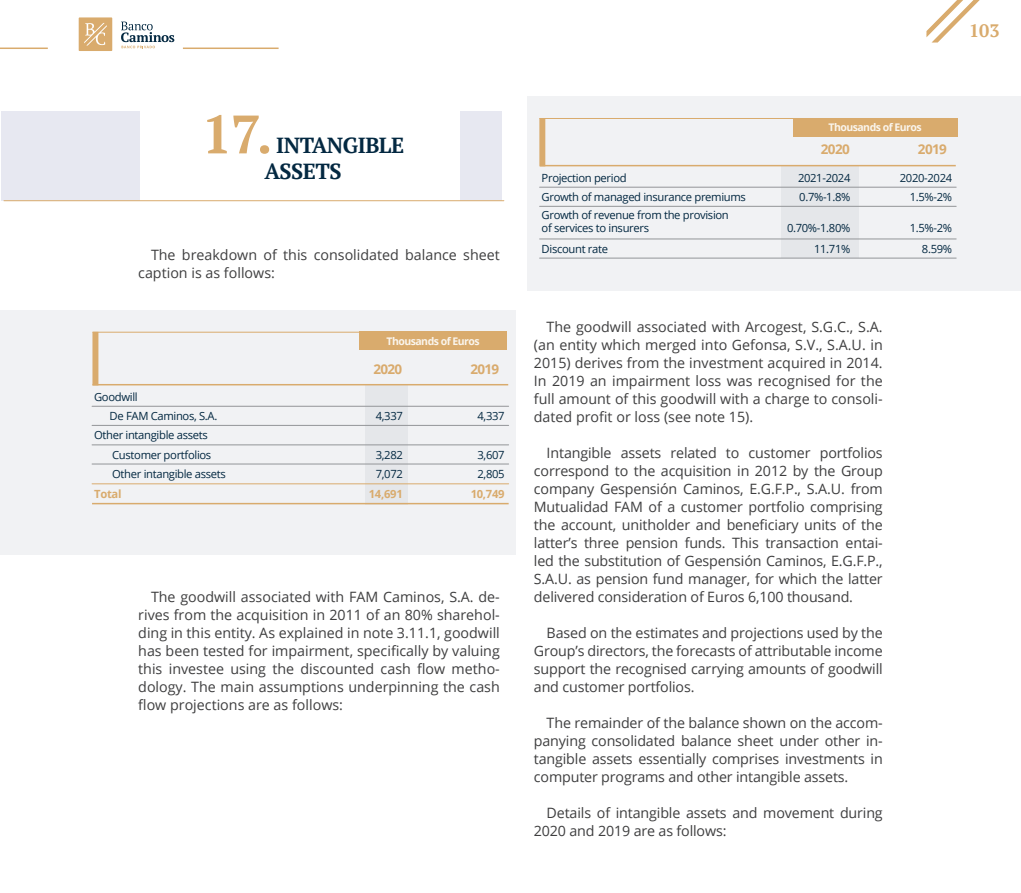
<style>
.page{position:relative;width:1021px;height:893px;background:#fff}
.page>*{position:absolute;margin:0;border:0;box-sizing:border-box;transform-origin:0 0}
.t1{font:700 54px "PT Serif";color:#d9ab6d}
.t2{font:700 21.75px/25.5px "PT Serif";letter-spacing:-.025em;color:#032841}
.t3{font:700 18px "PT Serif";color:#d9ab6d}
.t4{font:14.25px/18px "Open Sans";letter-spacing:-.01em;color:#3e3e3f;text-align:justify}
.t5{font:700 13.5px "Open Sans";letter-spacing:-.05em;color:#d9ab6d}
.t6{font:11.25px/13.5px "Open Sans";letter-spacing:-.03em;color:#032841}
.t7{font:700 11.25px "Open Sans";letter-spacing:-.025em;color:#d9ab6d}
.t8{font:700 10.5px "Open Sans";letter-spacing:-.05em;color:#faf5ed}
</style>
<div class="page">
<svg style="left:926px;top:0;width:54px;height:43px"></svg>
<hr style="left:183px;top:48px;width:95px;height:1px;background:#d9ab6d">
<hr style="left:0;top:48px;width:48px;height:1px;background:#d9ab6d">
<div style="left:79px;top:17px;width:33px;height:34px;background:#d9ab6d"></div>
<svg style="left:84px;top:23px;width:23px;height:23px"></svg>
<svg style="left:121px;top:22px;width:53px;height:26px"></svg>
<div style="left:2px;top:112px;width:138px;height:89px;background:#e7e8f1"></div>
<div style="left:460px;top:112px;width:42px;height:89px;background:#e7e8f1"></div>
<hr style="left:4px;top:200px;width:500px;height:1px;background:#d9ab6d">
<div style="left:527px;top:96px;width:493px;height:195px;background:#f1f2f4"></div>
<div style="left:781px;top:165px;width:77px;height:93px;background:#e5e7ea"></div>
<div style="left:0;top:310px;width:515px;height:244px;background:#f1f2f4"></div>
<div style="left:365px;top:385px;width:43px;height:119px;background:#e5e7ea"></div>
<hr style="left:92px;top:406px;width:416px;height:1px;background:#939598">
<hr style="left:92px;top:445px;width:416px;height:1px;background:#939598">
<hr style="left:92px;top:425px;width:416px;height:1px;background:#939598">
<hr style="left:92px;top:464px;width:416px;height:1px;background:#939598">
<hr style="left:92px;top:384px;width:416px;height:1px;background:#d9ab6d">
<hr style="left:92px;top:503px;width:416px;height:1px;background:#d9ab6d">
<hr style="left:92px;top:483px;width:416px;height:1px;background:#d9ab6d">
<div style="left:359px;top:332px;width:147px;height:18px;background:#d9ab6d"></div>
<div style="left:793px;top:118px;width:164px;height:18px;background:#d9ab6d"></div>
<hr style="left:539px;top:187px;width:417px;height:1px;background:#939598">
<hr style="left:539px;top:239px;width:417px;height:1px;background:#939598">
<hr style="left:539px;top:206px;width:417px;height:1px;background:#939598">
<hr style="left:539px;top:258px;width:417px;height:1px;background:#939598">
<hr style="left:540px;top:165px;width:415px;height:1px;background:#d9ab6d">
<hr style="left:93px;top:332px;width:409px;height:1px;background:#d9ab6d">
<hr style="left:539px;top:118px;width:410px;height:1px;background:#d9ab6d">
<svg style="left:92px;top:332px;width:6px;height:53px"></svg>
<svg style="left:539px;top:118px;width:6px;height:48px"></svg>
<p class="t3" style="left:969px;top:18px;width:32px">103</p>
<h1 class="t1" style="left:202px;top:99px;width:72px">17.</h1>
<h2 class="t2" style="left:264px;top:133px;width:141px;text-indent:12px">INTANGIBLE<br>ASSETS</h2>
<p class="t4" style="left:138px;top:246px;width:363px;text-indent:13px">The breakdown of this consolidated balance sheet caption is as follows:</p>
<p class="t8" style="left:386px;top:334px;width:95px">Thousands of Euros</p>
<p class="t5" style="left:373px;top:359px;width:30px">2020</p>
<p class="t5" style="left:470px;top:359px;width:30px">2019</p>
<p class="t6" style="left:94px;top:390px;width:45px">Goodwill</p>
<p class="t6" style="left:94px;top:428px;width:115px">Other intangible assets</p>
<p class="t6" style="left:110px;top:409px;width:109px">De FAM Caminos, S.A.</p>
<p class="t6" style="left:376px;top:409px;width:29px">4,337</p>
<p class="t6" style="left:477px;top:409px;width:29px">4,337</p>
<p class="t6" style="left:112px;top:447px;width:101px">Customer portfolios</p>
<p class="t6" style="left:376px;top:447px;width:29px">3,282</p>
<p class="t6" style="left:477px;top:447px;width:29px">3,607</p>
<p class="t6" style="left:112px;top:467px;width:115px">Other intangible assets</p>
<p class="t6" style="left:376px;top:467px;width:29px">7,072</p>
<p class="t6" style="left:477px;top:467px;width:29px">2,805</p>
<p class="t7" style="left:94px;top:486px;width:29px">Total</p>
<p class="t7" style="left:369px;top:486px;width:35px">14,691</p>
<p class="t7" style="left:470px;top:486px;width:35px">10,749</p>
<p class="t4" style="left:138px;top:588px;width:363px;text-indent:13px">The goodwill associated with FAM Caminos, S.A. de&shy;rives from the acquisition in 2011 of an 80% sharehol&shy;ding in this entity. As explained in note 3.11.1, goodwill has been tested for impairment, specifically by valuing this investee using the discounted cash flow metho&shy;dology. The main assumptions underpinning the cash flow projections are as follows:</p>
<p class="t8" style="left:828px;top:120px;width:95px">Thousands of Euros</p>
<p class="t5" style="left:821px;top:140px;width:30px">2020</p>
<p class="t5" style="left:918px;top:140px;width:30px">2019</p>
<p class="t6" style="left:541px;top:170px;width:87px">Projection period</p>
<p class="t6" style="left:798px;top:170px;width:54px">2021-2024</p>
<p class="t6" style="left:899px;top:170px;width:54px">2020-2024</p>
<p class="t6" style="left:541px;top:190px;width:206px">Growth of managed insurance premiums</p>
<p class="t6" style="left:799px;top:190px;width:53px">0.7%-1.8%</p>
<p class="t6" style="left:909px;top:190px;width:44px">1.5%-2%</p>
<p class="t6" style="left:541px;top:208px;width:189px">Growth of revenue from the provision of services to insurers</p>
<p class="t6" style="left:787px;top:221px;width:65px">0.70%-1.80%</p>
<p class="t6" style="left:909px;top:221px;width:44px">1.5%-2%</p>
<p class="t6" style="left:541px;top:241px;width:68px">Discount rate</p>
<p class="t6" style="left:814px;top:241px;width:38px">11.71%</p>
<p class="t6" style="left:921px;top:241px;width:32px">8.59%</p>
<p class="t4" style="left:534px;top:318px;width:350px;text-indent:13px">The goodwill associated with Arcogest, S.G.C., S.A. (an entity which merged into Gefonsa, S.V., S.A.U. in 2015) derives from the investment acquired in 2014.<br>In 2019 an impairment loss was recognised for the full amount of this goodwill with a charge to consoli&shy;dated profit or loss (see note 15).</p>
<p class="t4" style="left:534px;top:444px;width:350px;text-indent:13px">Intangible assets related to customer portfolios correspond to the acquisition in 2012 by the Group company Gespensión Caminos, E.G.F.P., S.A.U. from Mutualidad FAM of a customer portfolio comprising the account, unitholder and beneficiary units of the latter’s three pension funds. This transaction entai&shy;led the substitution of Gespensión Caminos, E.G.F.P., S.A.U. as pension fund manager, for which the latter delivered consideration of Euros 6,100 thousand.</p>
<p class="t4" style="left:534px;top:623px;width:350px;text-indent:13px">Based on the estimates and projections used by the Group’s directors, the forecasts of attributable income support the recognised carrying amounts of goodwill and customer portfolios.</p>
<p class="t4" style="left:534px;top:713px;width:350px;text-indent:13px">The remainder of the balance shown on the accom&shy;panying consolidated balance sheet under other in&shy;tangible assets essentially comprises investments in computer programs and other intangible assets.</p>
<p class="t4" style="left:534px;top:803px;width:350px;text-indent:13px">Details of intangible assets and movement during<br>2020 and 2019 are as follows:</p>
</div>
